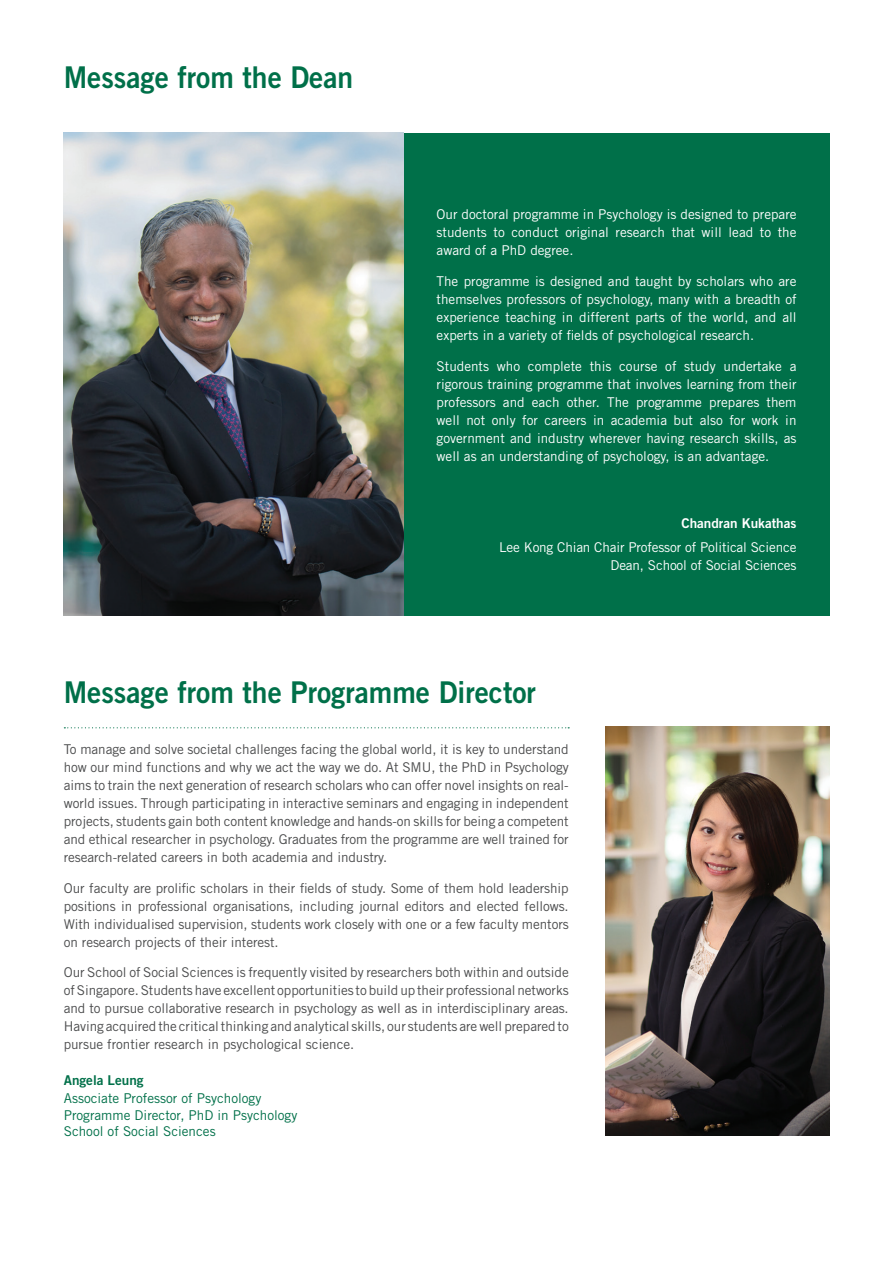
<style>
.page{position:relative;width:893px;height:1263px;background:#fff}
.page>*{position:absolute;margin:0;border:0;box-sizing:border-box;transform-origin:0 0}
.t1{font:30px "Trade Gothic Bold Two";color:#007049;scale:.94 1}
.t2{font:13.5px/18px "Trade Gothic LT Std";letter-spacing:-.005em;color:#4b4c4d;text-align:justify}
.t3{font:13.5px/18px "Trade Gothic LT Std";color:#fff;text-align:justify}
.t4{font:13.5px/16.5px "Trade Gothic LT Std";color:#007049}
.t5{font:13.5px "Trade Gothic Bold Two";color:#fff}
.t6{font:13.5px "Trade Gothic Bold Two";color:#007049}
</style>
<div class="page">
<div style="left:404px;top:133px;width:425px;height:483px;background:#007049"></div>
<img style="left:64px;top:133px;width:340px;height:483px">
<img style="left:606px;top:726px;width:223px;height:410px">
<svg style="left:64px;top:727px;width:505px;height:1px"></svg>
<h1 class="t1" style="left:64px;top:59px;width:309px">Message from the Dean</h1>
<p class="t3" style="left:437px;top:205px;width:361px">Our doctoral programme in Psychology is designed to prepare students to conduct original research that will lead to the award of a PhD degree.</p>
<p class="t3" style="left:437px;top:272px;width:361px">The programme is designed and taught by scholars who are themselves professors of psychology, many with a breadth of experience teaching in different parts of the world, and all experts in a variety of fields of psychological research.</p>
<p class="t3" style="left:437px;top:357px;width:361px">Students who complete this course of study undertake a rigorous training programme that involves learning from their professors and each other. The programme prepares them well not only for careers in academia but also for work in government and industry wherever having research skills, as well as an understanding of psychology, is an advantage.</p>
<p class="t5" style="left:681px;top:514px;width:117px">Chandran Kukathas</p>
<p class="t3" style="left:499px;top:538px;width:299px;text-align:right">Lee Kong Chian Chair Professor of Political Science<br>Dean, School of Social Sciences</p>
<h1 class="t1" style="left:64px;top:674px;width:504px">Message from the Programme Director</h1>
<p class="t2" style="left:64px;top:740px;width:506px">To manage and solve societal challenges facing the global world, it is key to understand how our mind functions and why we act the way we do. At SMU, the PhD in Psychology aims to train the next generation of research scholars who can offer novel insights on real&shy;world issues. Through participating in interactive seminars and engaging in independent projects, students gain both content knowledge and hands-on skills for being a competent and ethical researcher in psychology. Graduates from the programme are well trained for research-related careers in both academia and industry.</p>
<p class="t2" style="left:64px;top:878px;width:506px">Our faculty are prolific scholars in their fields of study. Some of them hold leadership positions in professional organisations, including journal editors and elected fellows.<br>With individualised supervision, students work closely with one or a few faculty mentors on research projects of their interest.</p>
<p class="t2" style="left:64px;top:963px;width:506px">Our School of Social Sciences is frequently visited by researchers both within and outside of Singapore. Students have excellent opportunities to build up their professional networks and to pursue collaborative research in psychology as well as in interdisciplinary areas.<br>Having acquired the critical thinking and analytical skills, our students are well prepared to pursue frontier research in psychological science.</p>
<p class="t6" style="left:64px;top:1072px;width:81px">Angela Leung</p>
<p class="t4" style="left:64px;top:1090px;width:235px">Associate Professor of Psychology<br>Programme Director, PhD in Psychology<br>School of Social Sciences</p>
</div>
